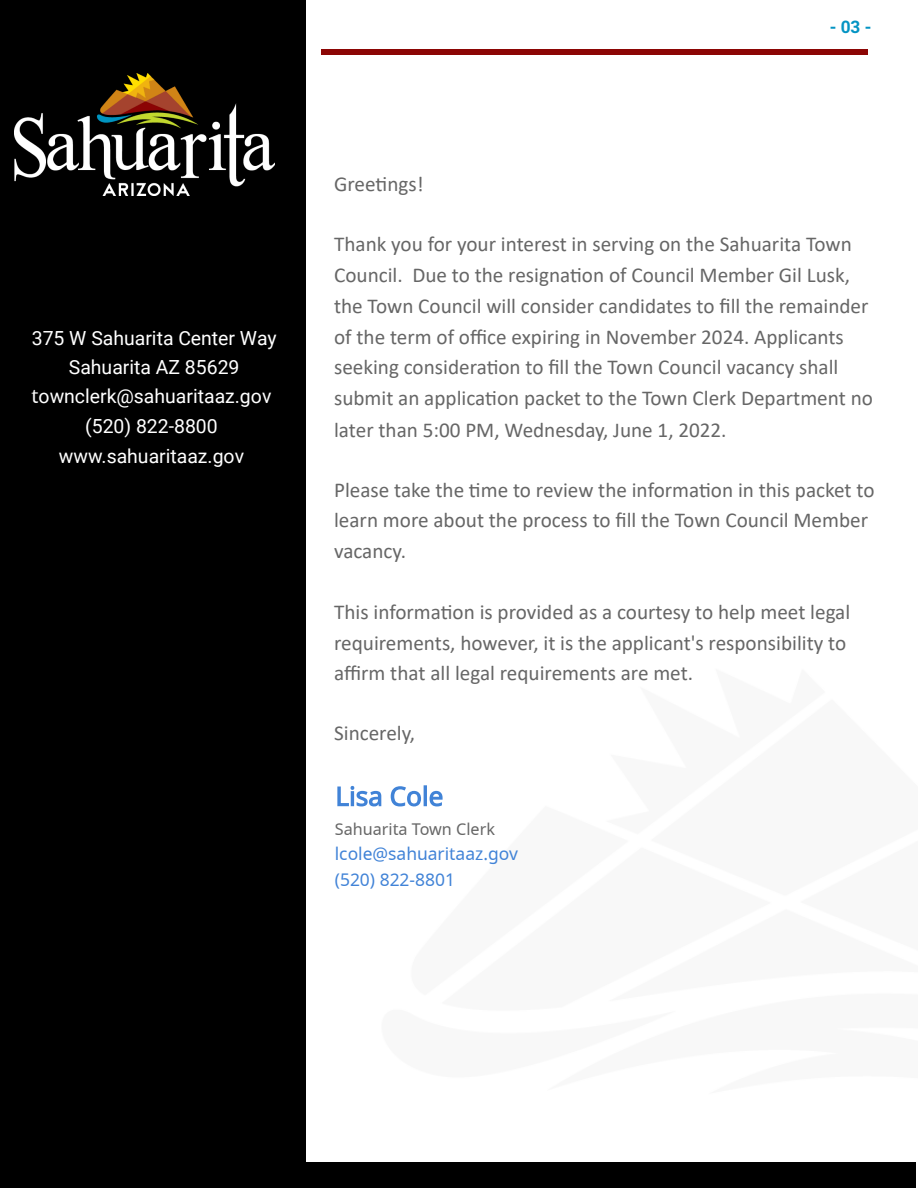
<style>
.page{position:relative;width:918px;height:1188px;background:#fff}
.page>*{position:absolute;margin:0;border:0;box-sizing:border-box;transform-origin:0 0}
.t1{font:21.15px/31px "Calibri";color:#666}
.t2{font:19.5px/29.7px "Roboto";color:#fff;text-align:center}
.t3{font:17.4px/26.2px "Noto Sans";color:#4183d7}
.t4{font:700 17.25px "Roboto";color:#0494c3}
.t5{font:16.2px "Noto Sans";color:#666}
.s1{font-family:"Noto Sans"}
</style>
<div class="page">
<div style="left:1px;top:0;width:305px;height:1186px;background:#000"></div>
<div style="left:0;top:1162px;width:916px;height:26px;background:#000"></div>
<svg style="left:337px;top:785px;width:106px;height:21px"></svg>
<img style="left:14px;top:73px;width:260px;height:122px">
<div style="left:321px;top:49px;width:200px;height:6px;background:#8c0605"></div>
<div style="left:521px;top:49px;width:199px;height:6px;background:#8c0605"></div>
<div style="left:720px;top:49px;width:147px;height:6px;background:#8c0605"></div>
<p class="t2" style="left:32px;top:323px;width:247px">375 W Sahuarita Center Way<br>Sahuarita AZ 85629 <span class="s1">t</span>ownclerk@sahuaritaaz.gov (520) 822-8800 www.sahuaritaaz.gov</p>
<p class="t1" style="left:334px;top:170px;width:91px">Greeti ngs!</p>
<p class="t4" style="left:830px;top:17px;width:43px">- 03 -</p>
<p class="t1" style="left:334px;top:230px;width:540px">Thank you for your interest in serving on the Sahuarita Town Council. Due to the resignation of Council Member Gil Lusk, the Town Council will consider candidates to fill the remainder of the term of office expiring in November 2024. Applicants seeking consideration to fill the Town Council vacancy shall submit an application packet to the Town Clerk Department no later than 5:00 PM, Wednesday, June 1, 2022.</p>
<p class="t1" style="left:334px;top:476px;width:542px;line-height:30.6px">Please take the ti me to review the information in this packet to learn more about the process to fill the Town Council Member vacancy.</p>
<p class="t1" style="left:334px;top:598px;width:518px;line-height:30.6px">This information is provided as a courtesy to help meet legal requirements, however, it is the applicant's responsibility to affirm that all legal requirements are met.</p>
<p class="t1" style="left:334px;top:719px;width:83px">Sincerely,</p>
<p class="t5" style="left:335px;top:818px;width:162px">Sahuarita Town Clerk</p>
<p class="t3" style="left:335px;top:841px;width:185px">lcole@sahuaritaaz.gov (520) 822-8801</p>
</div>
